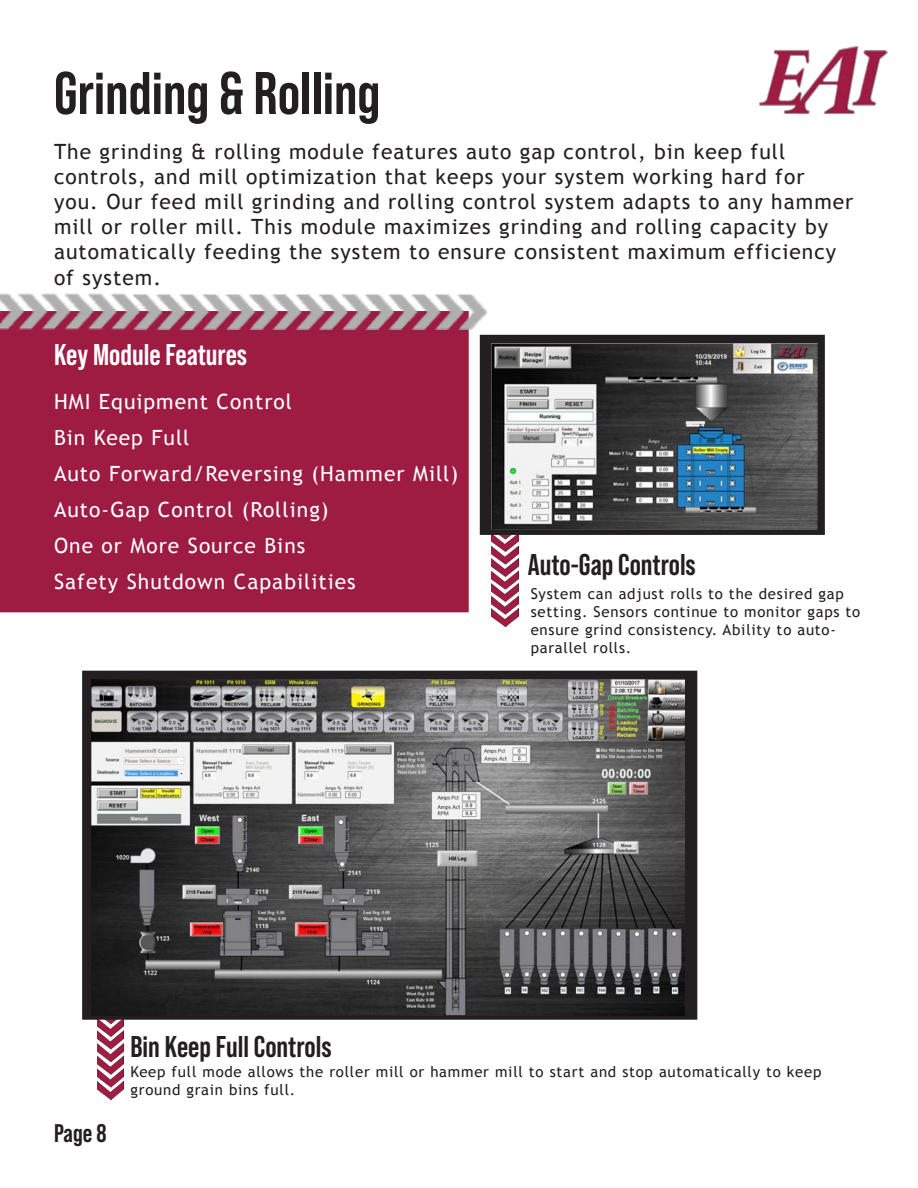
<style>
.page{position:relative;width:918px;height:1188px;background:#fff}
.page>*{position:absolute;margin:0;border:0;box-sizing:border-box;transform-origin:0 0}
.t1{font:700 60px "Bebas Neue Pro";color:#231f20}
.t2{font:700 30px "Bebas Neue Pro";color:#231f20}
.t3{font:700 30px "Bebas Neue Pro";color:#fff}
.t4{font:700 25.5px "Bebas Neue Pro";color:#231f20}
.t5{font:21px/25.2px "Trebuchet MS";letter-spacing:.05em;color:#231f20}
.t6{font:21px/36px "Trebuchet MS";letter-spacing:.05em;color:#fff}
.t7{font:15px/18px "Trebuchet MS";letter-spacing:.05em;color:#231f20}
</style>
<div class="page">
<img style="left:97px;top:1020px;width:27px;height:79px">
<img style="left:492px;top:535px;width:27px;height:92px">
<div style="left:0;top:330px;width:469px;height:282px;background:#9e1b41"></div>
<div style="left:83px;top:672px;width:613px;height:347px;background:#231f20"></div>
<div style="left:82px;top:671px;width:615px;height:349px;border:2px solid #231f20"></div>
<img style="left:0;top:294px;width:487px;height:36px">
<img style="left:759px;top:47px;width:129px;height:67px">
<div style="left:481px;top:336px;width:343px;height:198px;background:#231f20"></div>
<div style="left:480px;top:335px;width:345px;height:200px;border:2px solid #231f20"></div>
<img style="left:492px;top:344px;width:325px;height:186px">
<img style="left:92px;top:679px;width:593px;height:336px">
<p class="t1" style="left:54px;top:59px;width:328px">Grinding &amp; Rolling</p>
<p class="t5" style="left:54px;top:139px;width:801px">The grinding &amp; rolling module features auto gap control, bin keep full controls, and mill optimization that keeps your system working hard for you. Our feed mill grinding and rolling control system adapts to any hammer mill or roller mill. This module maximizes grinding and rolling capacity by automatically feeding the system to ensure consistent maximum efficiency of system.</p>
<p class="t3" style="left:54px;top:337px;width:195px">Key Module Features</p>
<p class="t6" style="left:54px;top:383px;width:240px">HMI Equipment Control</p>
<p class="t6" style="left:54px;top:419px;width:406px">Bin Keep Full<br>Auto Forward/Reversing (Hammer Mill)</p>
<p class="t6" style="left:54px;top:491px;width:276px">Auto-Gap Control (Rolling)</p>
<p class="t6" style="left:54px;top:527px;width:253px">One or More Source Bins</p>
<p class="t6" style="left:54px;top:563px;width:303px">Safety Shutdown Capabilities</p>
<p class="t2" style="left:528px;top:548px;width:170px">Auto-Gap Controls</p>
<p class="t7" style="left:531px;top:585px;width:331px">System can adjust rolls to the desired gap setting. Sensors continue to monitor gaps to ensure grind consistency. Ability to auto&shy;parallel rolls.</p>
<p class="t2" style="left:130px;top:1030px;width:203px">Bin Keep Full Controls</p>
<p class="t4" style="left:54px;top:1119px;width:54px">Page 8</p>
<p class="t7" style="left:130px;top:1063px;width:692px">Keep full mode allows the roller mill or hammer mill to start and stop automatically to keep ground grain bins full.</p>
</div>
